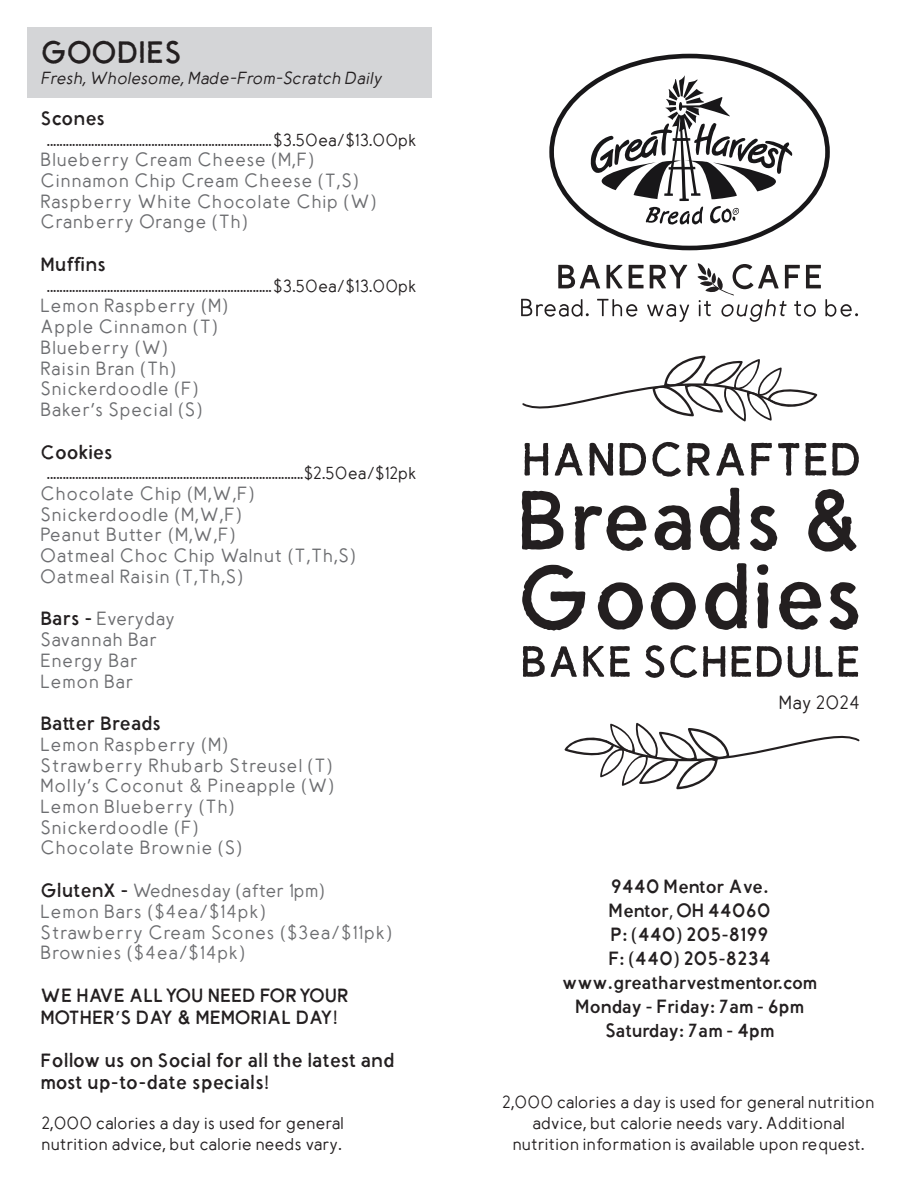
<style>
.page{position:relative;width:918px;height:1188px;background:#fff}
.page>*{position:absolute;margin:0;border:0;box-sizing:border-box;transform-origin:0 0}
.t1{font:31.5px "GH Simple Rustic";color:#231f20}
.t2{font:19.5px/22.4px "GH Simple Rustic";letter-spacing:-.02em;color:#231f20}
.t3{font:19.5px/22.4px "GH Simple Rustic";color:#231f20}
.t4{font:19.5px "GH Simple Rustic";letter-spacing:-.045em;color:#231f20}
.t5{font:19.5px "GH Simple Rustic";letter-spacing:-.05em;color:#231f20}
.t6{font:600 18px/20.7px "GH Simple";letter-spacing:.04em;color:#6c6d70}
.t7{font:600 18px/20.7px "GH Simple";letter-spacing:.01em;color:#6c6d70}
.t8{font:700 18px/24px "GH Simple";color:#231f20;text-align:center}
.t9{font:600 18px "GH Simple";color:#231f20}
.t10{font:600 16.5px/21px "GH Simple";color:#231f20;text-align:center}
.t11{font:italic 600 16.5px "GH Simple";color:#231f20}
.s1{font-family:"GH Simple Rustic";font-weight:400;font-size:19.5px;color:#231f20}
</style>
<div class="page">
<svg style="left:565px;top:723px;width:295px;height:66px"></svg>
<svg style="left:522px;top:356px;width:295px;height:65px"></svg>
<svg style="left:524px;top:443px;width:24px;height:33px"></svg>
<svg style="left:555px;top:443px;width:28px;height:33px"></svg>
<svg style="left:589px;top:443px;width:24px;height:33px"></svg>
<svg style="left:620px;top:443px;width:26px;height:33px"></svg>
<svg style="left:652px;top:442px;width:29px;height:35px"></svg>
<svg style="left:687px;top:443px;width:23px;height:33px"></svg>
<svg style="left:716px;top:443px;width:28px;height:33px"></svg>
<svg style="left:751px;top:443px;width:21px;height:33px"></svg>
<svg style="left:778px;top:443px;width:21px;height:33px"></svg>
<svg style="left:805px;top:443px;width:21px;height:33px"></svg>
<svg style="left:832px;top:443px;width:27px;height:33px"></svg>
<svg style="left:522px;top:491px;width:41px;height:59px"></svg>
<svg style="left:575px;top:505px;width:71px;height:46px"></svg>
<svg style="left:655px;top:505px;width:36px;height:45px"></svg>
<svg style="left:700px;top:488px;width:40px;height:63px"></svg>
<svg style="left:750px;top:506px;width:27px;height:45px"></svg>
<svg style="left:808px;top:489px;width:49px;height:63px"></svg>
<svg style="left:522px;top:565px;width:63px;height:66px"></svg>
<svg style="left:598px;top:582px;width:45px;height:48px"></svg>
<svg style="left:651px;top:582px;width:45px;height:48px"></svg>
<svg style="left:705px;top:563px;width:42px;height:67px"></svg>
<svg style="left:757px;top:564px;width:11px;height:64px"></svg>
<svg style="left:779px;top:582px;width:42px;height:48px"></svg>
<svg style="left:830px;top:582px;width:28px;height:48px"></svg>
<svg style="left:523px;top:646px;width:22px;height:31px"></svg>
<svg style="left:551px;top:646px;width:26px;height:31px"></svg>
<svg style="left:583px;top:646px;width:21px;height:31px"></svg>
<svg style="left:610px;top:646px;width:20px;height:31px"></svg>
<svg style="left:645px;top:645px;width:19px;height:33px"></svg>
<svg style="left:670px;top:645px;width:27px;height:33px"></svg>
<svg style="left:703px;top:646px;width:22px;height:31px"></svg>
<svg style="left:732px;top:646px;width:19px;height:31px"></svg>
<svg style="left:757px;top:646px;width:25px;height:31px"></svg>
<svg style="left:788px;top:646px;width:45px;height:32px"></svg>
<svg style="left:839px;top:646px;width:19px;height:31px"></svg>
<svg style="left:549px;top:54px;width:281px;height:196px"></svg>
<svg style="left:591px;top:76px;width:202px;height:149px"></svg>
<svg style="left:558px;top:265px;width:42px;height:23px"></svg>
<svg style="left:607px;top:265px;width:16px;height:23px"></svg>
<svg style="left:629px;top:265px;width:15px;height:23px"></svg>
<svg style="left:650px;top:265px;width:37px;height:23px"></svg>
<svg style="left:521px;top:299px;width:68px;height:18px"></svg>
<svg style="left:597px;top:299px;width:40px;height:18px"></svg>
<svg style="left:647px;top:304px;width:42px;height:18px"></svg>
<svg style="left:697px;top:263px;width:161px;height:59px"></svg>
<div style="left:27px;top:27px;width:405px;height:70px;background:#d4d5d7"></div>
<h1 class="t1" style="left:40px;top:35px;width:143px">GOODIES</h1>
<p class="t11" style="left:40px;top:69px;width:343px">Fresh, Wholesome, Made-From-Scratch Daily</p>
<p class="t2" style="left:40px;top:108px;width:67px">Scones</p>
<p class="t10" style="left:47px;top:130px;width:372px">.......................................................................$3.50ea/$13.00pk</p>
<p class="t6" style="left:40px;top:151px;width:338px">Blueberry Cream Cheese (M,F)<br>Cinnamon Chip Cream Cheese (T,S)<br>Raspberry White Chocolate Chip (W)<br>Cranberry Orange (Th)</p>
<p class="t3" style="left:40px;top:254px;width:67px">Muffins</p>
<p class="t10" style="left:47px;top:277px;width:372px">.......................................................................$3.50ea/$13.00pk</p>
<p class="t6" style="left:40px;top:297px;width:189px">Lemon Raspberry (M)<br>Apple Cinnamon (T)<br>Blueberry (W)<br>Raisin Bran (Th)<br>Snickerdoodle (F)<br>Baker’s Special (S)</p>
<p class="t5" style="left:40px;top:441px;width:74px">Cookies</p>
<p class="t10" style="left:47px;top:464px;width:372px">.................................................................................$2.50ea/$12pk</p>
<p class="t6" style="left:40px;top:485px;width:317px">Chocolate Chip (M,W,F)<br>Snickerdoodle (M,W,F)<br>Peanut Butter (M,W,F)<br>Oatmeal Choc Chip Walnut (T,Th,S)<br>Oatmeal Raisin (T,Th,S)</p>
<p class="t7" style="left:40px;top:610px;width:136px"><span class="s1">Bars -</span> Everyday<br>Savannah Bar<br>Energy Bar<br>Lemon Bar</p>
<p class="t4" style="left:40px;top:713px;width:122px">Batter Breads</p>
<p class="t6" style="left:40px;top:736px;width:295px">Lemon Raspberry (M)<br>Strawberry Rhubarb Streusel (T)<br>Molly’s Coconut &amp; Pineapple (W)<br>Lemon Blueberry (Th)<br>Snickerdoodle (F)<br>Chocolate Brownie (S)</p>
<p class="t7" style="left:40px;top:882px;width:353px"><span class="s1">GlutenX -</span> Wednesday (after 1pm)<br>Lemon Bars ($4ea/$14pk)<br>Strawberry Cream Scones ($3ea/$11pk)<br>Brownies ($4ea/$14pk)</p>
<p class="t3" style="left:40px;top:985px;width:310px">WE HAVE ALL YOU NEED FOR YOUR<br>MOTHER’S DAY &amp; MEMORIAL DAY!</p>
<p class="t2" style="left:40px;top:1050px;width:355px">Follow us on Social for all the latest and most up-to-date specials!</p>
<p class="t10" style="left:41px;top:1114px;width:304px;text-align:left">2,000 calories a day is used for general nutrition advice, but calorie needs vary.</p>
<p class="t9" style="left:779px;top:693px;width:83px">May 2024</p>
<p class="t8" style="left:562px;top:875px;width:256px">9440 Mentor Ave.<br>Mentor, OH 44060<br>P: (440) 205-8199<br>F: (440) 205-8234 www.greatharvestmentor.com<br>Monday - Friday: 7am - 6pm<br>Saturday: 7am - 4pm</p>
<p class="t10" style="left:502px;top:1093px;width:374px">2,000 calories a day is used for general nutrition advice, but calorie needs vary. Additional nutrition information is available upon request.</p>
</div>
